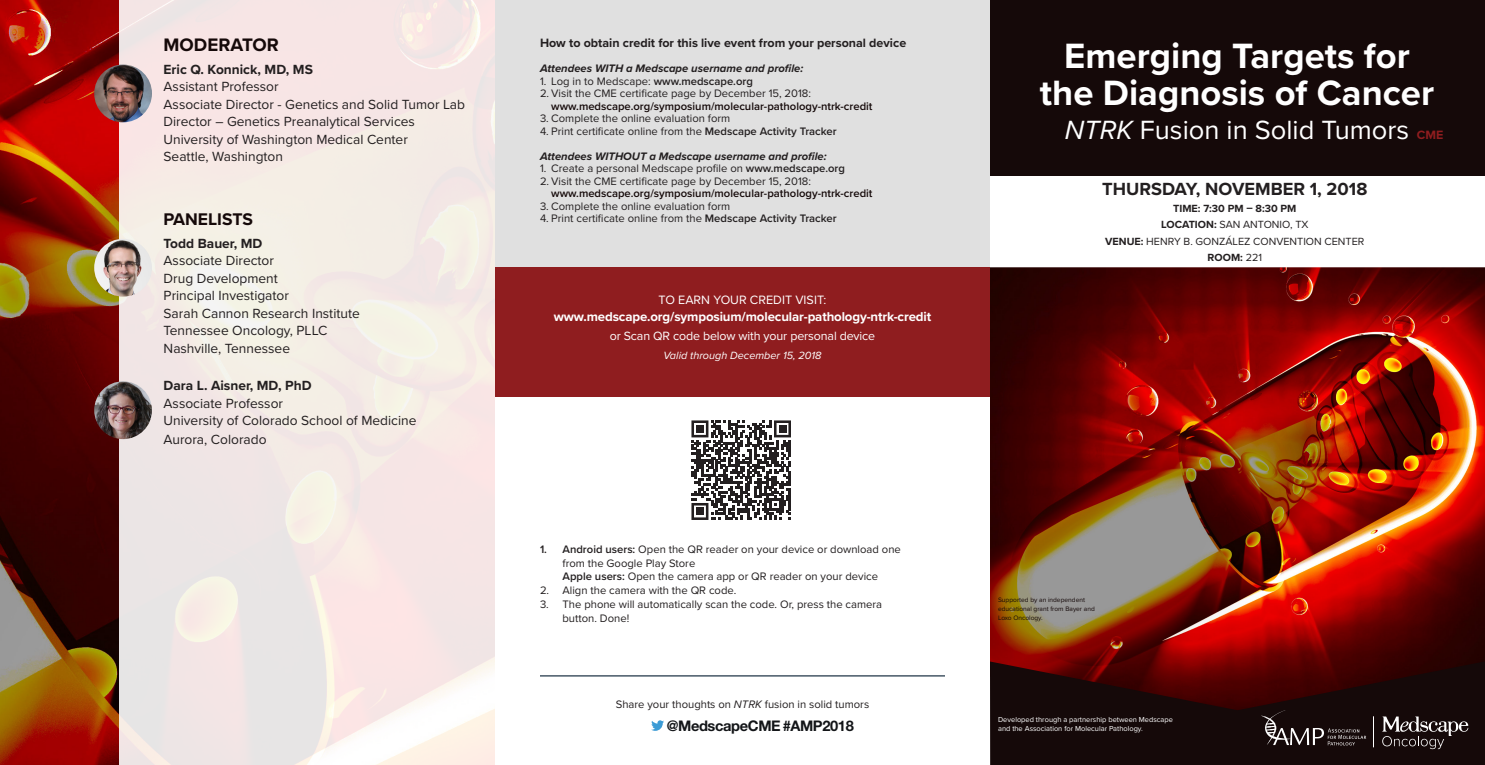
<style>
.page{position:relative;width:1485px;height:765px;background:#fff}
.page>*{position:absolute;margin:0;border:0;box-sizing:border-box;transform-origin:0 0}
.t1{font:700 36.5px/36.5px "Proxima Nova";color:#fff;text-align:center}
.Subtitle{font:27.38px "Proxima Nova";color:#fff}
.Faculty_Section_Titl{font:700 18.75px "Proxima Nova";color:#150909}
.t2{font:700 18.25px "Proxima Nova";color:#231f20}
.Faculty_Section_Titl-2{font:700 17.5px "Proxima Nova";color:#150909}
.t3{font:700 14.62px "Helvetica Neue";letter-spacing:-.025em;color:#131518}
.faculty_affiliations{font:13.75px/17.5px "Proxima Nova";color:#231f20}
.faculty_name{font:700 13.75px "Proxima Nova";color:#231f20}
.t4{font:700 13.25px "Proxima Nova";letter-spacing:-.01em;color:#fff}
.t5{font:700 12.5px "Proxima Nova";color:#231f20}
.t6{font:12.5px "Proxima Nova";color:#fff}
.t7{font:700 12.5px "Proxima Nova";color:#8f1d1f}
.t8{font:12.38px "Proxima Nova";letter-spacing:-.01em;color:#fff}
.t9{font:11.25px/13.8px "Proxima Nova";color:#231f20}
.t10{font:600 11.25px/12.5px "Proxima Nova";color:#150909}
.t11{font:italic 700 11.25px "Proxima Nova";color:#231f20}
.t12{font:italic 10.88px "Proxima Nova";color:#fff}
.t13{font:10.75px/16.6px "Proxima Nova";color:#231f20;text-align:center}
.t14{font:700 10.75px "Proxima Nova";color:#231f20}
.t15{font:7.5px/9.1px "Proxima Nova";color:#fff}
.supporter{font:6.62px/9.1px "Proxima Nova";color:#150909}
.supporter-2{font:6.62px "Proxima Nova";color:#9d9695}
.s1{font-weight:600}
.s2{font-weight:400;color:#231f20}
.s3{font-style:italic}
.s4{font-weight:700}
</style>
<div class="page">
<div style="left:495px;top:0;width:495px;height:266px;background:#e0e0e0"></div>
<div style="left:495px;top:267px;width:495px;height:130px;background:#8f1d1f"></div>
<div style="left:990px;top:0;width:495px;height:176px;background:#150909"></div>
<img style="left:0;top:0;width:120px;height:765px">
<svg style="left:691px;top:420px;width:100px;height:100px"></svg>
<div style="left:696px;top:425px;width:8px;height:8px;background:#231f20"></div>
<div style="left:779px;top:425px;width:7px;height:8px;background:#231f20"></div>
<div style="left:696px;top:508px;width:8px;height:7px;background:#231f20"></div>
<img style="left:990px;top:267px;width:495px;height:394px">
<svg style="left:120px;top:0;width:375px;height:765px;background:#f3e9e5"></svg>
<svg style="left:990px;top:661px;width:495px;height:104px;background:#240606"></svg>
<svg style="left:1382px;top:717px;width:86px;height:32px;background:#433939"></svg>
<svg style="left:1261px;top:710px;width:105px;height:35px;background:#332929"></svg>
<hr style="left:1373px;top:716px;width:1px;height:31px;background:#fff">
<svg style="left:651px;top:720px;width:13px;height:11px"></svg>
<hr style="left:540px;top:675px;width:405px;height:2px;background:#213648">
<img style="left:94px;top:65px;width:58px;height:57px;border-radius:29px">
<img style="left:94px;top:239px;width:58px;height:58px;border-radius:29px">
<img style="left:94px;top:381px;width:58px;height:58px;border-radius:29px">
<p class="Faculty_Section_Titl" style="left:164px;top:31px;width:117px">MODERATOR</p>
<p class="faculty_name" style="left:164px;top:59px;width:151px">Eric Q. Konnick, MD, MS</p>
<p class="faculty_affiliations" style="left:164px;top:77px;width:303px">Assistant Professor<br>Associate Director - Genetics and Solid Tumor Lab Director – Genetics Preanalytical Services University of Washington Medical Center<br>Seattle, Washington</p>
<p class="Faculty_Section_Titl-2" style="left:164px;top:206px;width:91px">PANELISTS</p>
<p class="faculty_name" style="left:164px;top:233px;width:100px">Todd Bauer, MD</p>
<p class="faculty_affiliations" style="left:164px;top:251px;width:198px">Associate Director<br>Drug Development<br>Principal Investigator<br>Sarah Cannon Research Institute<br>Tennessee Oncology, PLLC<br>Nashville, Tennessee</p>
<p class="faculty_name" style="left:164px;top:375px;width:150px">Dara L. Aisner, MD, PhD</p>
<p class="faculty_affiliations" style="left:164px;top:394px;width:254px">Associate Professor<br>University of Colorado School of Medicine</p>
<p class="faculty_affiliations" style="left:164px;top:430px;width:105px">Aurora, Colorado</p>
<p class="t5" style="left:540px;top:34px;width:368px">How to obtain credit for this live event from your personal device</p>
<p class="t11" style="left:540px;top:60px;width:265px">Attendees WITH a Medscape username and profile:</p>
<p class="t9" style="left:540px;top:74px;width:214px">1. Log in to Medscape: <span class="s1">www.medscape.org</span></p>
<p class="t10" style="left:551px;top:87px;width:323px;text-indent:-11px"><span class="s2">2. Visit the CME certificate page by December 15, 2018: </span>www.medscape.org/symposium/molecular-pathology-ntrk-credit</p>
<p class="t9" style="left:540px;top:111px;width:192px">3. Complete the online evaluation form</p>
<p class="t9" style="left:540px;top:124px;width:298px">4. Print certificate online from the <span class="s1">Medscape Activity Tracker</span></p>
<p class="t11" style="left:540px;top:148px;width:288px">Attendees WITHOUT a Medscape username and profile:</p>
<p class="t9" style="left:540px;top:161px;width:307px">1. Create a personal Medscape profile on <span class="s1">www.medscape.org</span></p>
<p class="t10" style="left:551px;top:174px;width:323px;text-indent:-11px"><span class="s2">2. Visit the CME certificate page by December 15, 2018: </span>www.medscape.org/symposium/molecular-pathology-ntrk-credit</p>
<p class="t9" style="left:540px;top:199px;width:192px">3. Complete the online evaluation form</p>
<p class="t9" style="left:540px;top:211px;width:298px">4. Print certificate online from the <span class="s1">Medscape Activity Tracker</span></p>
<p class="t6" style="left:659px;top:291px;width:169px">TO EARN YOUR CREDIT VISIT:</p>
<p class="t4" style="left:554px;top:306px;width:379px">www.medscape.org/symposium/molecular-pathology-ntrk-credit</p>
<p class="t8" style="left:610px;top:326px;width:267px">or Scan QR code below with your personal device</p>
<p class="t12" style="left:663px;top:348px;width:160px">Valid through December 15, 2018</p>
<p class="t1" style="left:1040px;top:37px;width:396px">Emerging Targets for the Diagnosis of Cancer</p>
<p class="Subtitle" style="left:1065px;top:109px;width:346px"><span class="s3">NTRK</span> Fusion in Solid Tumors</p>
<p class="t7" style="left:1417px;top:125px;width:28px">CME</p>
<p class="t2" style="left:1102px;top:175px;width:267px">THURSDAY, NOVEMBER 1, 2018</p>
<p class="t14" style="left:1173px;top:200px;width:125px">TIME: 7:30 PM – 8:30 PM</p>
<p class="t13" style="left:1161px;top:216px;width:149px"><span class="s4">LOCATION:</span> SAN ANTONIO, TX</p>
<p class="t13" style="left:1105px;top:233px;width:261px"><span class="s4">VENUE:</span> HENRY B. GONZÁLEZ CONVENTION CENTER<br><span class="s4">ROOM:</span> 221</p>
<p class="t9" style="left:562px;top:542px;width:340px;text-indent:-22px"><span class="s1">1. Android users:</span> Open the QR reader on your device or download one from the Google Play Store<br><span class="s1">Apple users:</span> Open the camera app or QR reader on your device</p>
<p class="t9" style="left:540px;top:583px;width:198px">2. Align the camera with the QR code.</p>
<p class="t9" style="left:562px;top:597px;width:321px;text-indent:-22px">3. The phone will automatically scan the code. Or, press the camera button. Done!</p>
<p class="t9" style="left:616px;top:697px;width:255px">Share your thoughts on <span class="s3">NTRK</span> fusion in solid tumors</p>
<p class="t3" style="left:667px;top:714px;width:189px">@MedscapeCME #AMP2018</p>
<p class="supporter" style="left:998px;top:595px;width:98px">Supported by an independent educational grant from Bayer and<br>Loxo Oncology.</p>
<p class="supporter-2" style="left:1011px;top:605px;width:6px">0</p>
<p class="t15" style="left:998px;top:714px;width:176px">Developed through a partnership between Medscape and the Association for Molecular Pathology.</p>
</div>
